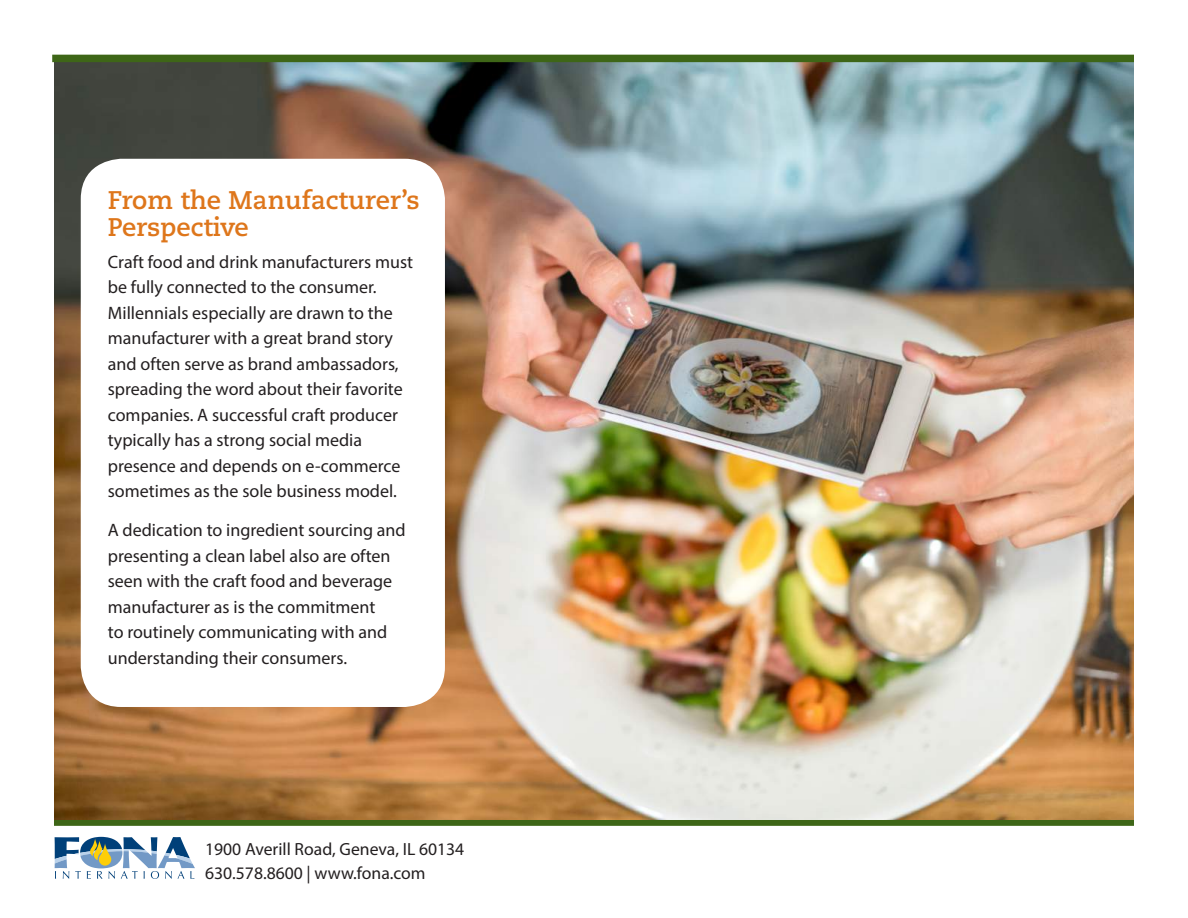
<style>
.page{position:relative;width:1188px;height:918px;background:#fff}
.page>*{position:absolute;margin:0;border:0;box-sizing:border-box;transform-origin:0 0}
.t1{font:700 25.5px/27px "Caecilia LT Std";color:#de761b}
.t2{font:18px/25.5px "Myriad Pro";color:#231f20}
.t3{font:17.7px/24.3px "Myriad Pro";color:#231f20}
</style>
<div class="page">
<div style="left:54px;top:818px;width:1080px;height:8px;background:#3e6617"></div>
<svg style="left:55px;top:837px;width:140px;height:42px"></svg>
<img style="left:54px;top:62px;width:1080px;height:758px">
<div style="left:81px;top:159px;width:364px;height:548px;background:#fff;border-radius:40px"></div>
<div style="left:52px;top:55px;width:1082px;height:7px;background:#3e6617"></div>
<h1 class="t1" style="left:108px;top:187px;width:314px">From the Manufacturer’s<br>Perspective</h1>
<p class="t2" style="left:108px;top:249px;width:307px">Craft food and drink manufacturers must be fully connected to the consumer.<br>Millennials especially are drawn to the manufacturer with a great brand story and often serve as brand ambassadors, spreading the word about their favorite companies. A successful craft producer typically has a strong social media presence and depends on e-commerce sometimes as the sole business model.</p>
<p class="t2" style="left:108px;top:517px;width:299px">A dedication to ingredient sourcing and presenting a clean label also are often seen with the craft food and beverage manufacturer as is the commitment<br>to routinely communicating with and understanding their consumers.</p>
<p class="t3" style="left:205px;top:836px;width:261px">1900 Averill Road, Geneva, IL 60134<br>630.578.8600 | www.fona.com</p>
</div>
